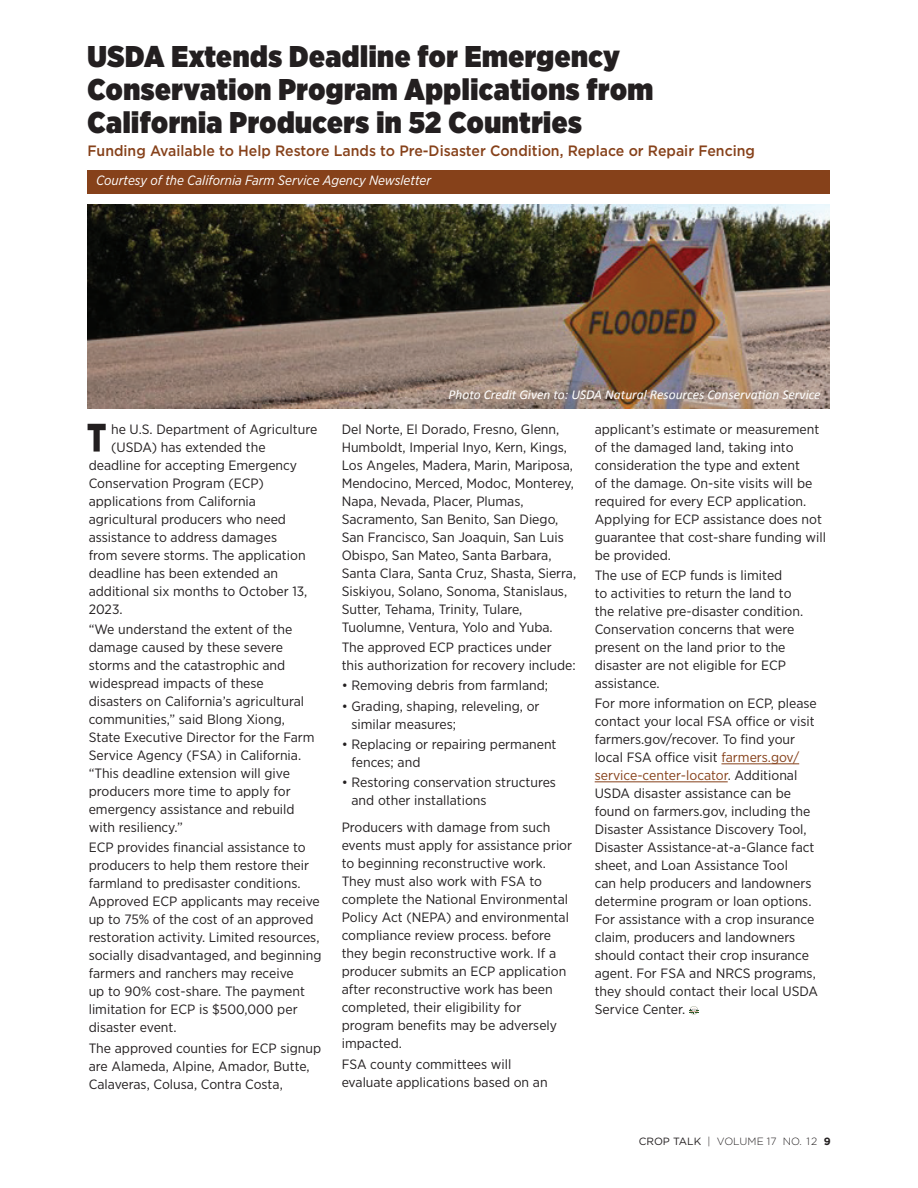
<style>
.page{position:relative;width:918px;height:1188px;background:#fff}
.page>*{position:absolute;margin:0;border:0;box-sizing:border-box;transform-origin:0 0}
.t1{font:900 30px/33px "Gotham Narrow";letter-spacing:.02em;color:#231f20}
.t2{font:500 15px "Gotham";color:#86411a;scale:.94 1}
.t3{font:13.5px/18px "Gotham Narrow";color:#231f20;scale:1.05 1}
.t4{font:italic 13.5px "Calibri";color:#fff}
.t5{font:italic 13.5px "Gotham Narrow";color:#fff}
.t6{font:300 10.5px "Gotham";color:#231f20}
.s1{color:#86411a}
.s2{font-weight:400}
.s3{font-weight:700}
</style>
<div class="page">
<div style="left:87px;top:170px;width:743px;height:24px;background:#86411a"></div>
<hr style="left:721px;top:763px;width:78px;height:1px;background:#86411a">
<hr style="left:595px;top:781px;width:133px;height:1px;background:#86411a">
<img style="left:88px;top:204px;width:742px;height:204px">
<svg style="left:689px;top:1006px;width:10px;height:9px"></svg>
<svg style="left:88px;top:424px;width:18px;height:28px"></svg>
<h1 class="t1" style="left:88px;top:39px;width:567px">USDA Extends Deadline for Emergency<br>Conservation Program Applications from<br>California Producers in 52 Countries</h1>
<p class="t2" style="left:87px;top:141px;width:712px">Funding Available to Help Restore Lands to Pre-Disaster Condition, Replace or Repair Fencing</p>
<p class="t5" style="left:96px;top:172px;width:336px">Courtesy of the California Farm Service Agency Newsletter</p>
<p class="t4" style="left:449px;top:385px;width:374px">Photo Credit Given to: USDA Natural Resources Conservation Service</p>
<p class="t3" style="left:111px;top:420px;width:198px">he U.S. Department of Agriculture</p>
<p class="t3" style="left:111px;top:438px;width:149px">(USDA) has extended the</p>
<p class="t3" style="left:89px;top:456px;width:200px">deadline for accepting Emergency</p>
<p class="t3" style="left:89px;top:474px;width:168px">Conservation Program (ECP)</p>
<p class="t3" style="left:89px;top:492px;width:161px">applications from California</p>
<p class="t3" style="left:89px;top:510px;width:189px">agricultural producers who need</p>
<p class="t3" style="left:89px;top:528px;width:181px">assistance to address damages</p>
<p class="t3" style="left:89px;top:546px;width:208px">from severe storms. The application</p>
<p class="t3" style="left:89px;top:564px;width:182px">deadline has been extended an</p>
<p class="t3" style="left:89px;top:582px;width:210px">additional six months to October 13,</p>
<p class="t3" style="left:89px;top:600px;width:34px">2023.</p>
<p class="t3" style="left:89px;top:620px;width:217px">“We understand the extent of the damage caused by these severe storms and the catastrophic and widespread impacts of these disasters on California’s agricultural communities,” said Blong Xiong,<br>State Executive Director for the Farm<br>Service Agency (FSA) in California. “This deadline extension will give producers more time to apply for emergency assistance and rebuild with resiliency.”</p>
<p class="t3" style="left:89px;top:838px;width:223px">ECP provides financial assistance to producers to help them restore their farmland to predisaster conditions.<br>Approved ECP applicants may receive up to 75% of the cost of an approved restoration activity. Limited resources, socially disadvantaged, and beginning farmers and ranchers may receive<br>up to 90% cost-share. The payment limitation for ECP is $500,000 per disaster event.</p>
<p class="t3" style="left:89px;top:1039px;width:223px">The approved counties for ECP signup are Alameda, Alpine, Amador, Butte,<br>Calaveras, Colusa, Contra Costa,</p>
<p class="t3" style="left:342px;top:420px;width:225px">Del Norte, El Dorado, Fresno, Glenn, Humboldt, Imperial Inyo, Kern, Kings, Los Angeles, Madera, Marin, Mariposa, Mendocino, Merced, Modoc, Monterey, Napa, Nevada, Placer, Plumas, Sacramento, San Benito, San Diego, San Francisco, San Joaquin, San Luis Obispo, San Mateo, Santa Barbara, Santa Clara, Santa Cruz, Shasta, Sierra, Siskiyou, Solano, Sonoma, Stanislaus, Sutter, Tehama, Trinity, Tulare, Tuolumne, Ventura, Yolo and Yuba.</p>
<p class="t3" style="left:342px;top:638px;width:225px">The approved ECP practices under this authorization for recovery include:</p>
<p class="t3" style="left:342px;top:676px;width:198px">• Removing debris from farmland;</p>
<p class="t3" style="left:351px;top:697px;width:181px;text-indent:-10px">• Grading, shaping, releveling, or similar measures;</p>
<p class="t3" style="left:351px;top:735px;width:197px;text-indent:-10px">• Replacing or repairing permanent fences; and</p>
<p class="t3" style="left:351px;top:773px;width:196px;text-indent:-10px">• Restoring conservation structures and other installations</p>
<p class="t3" style="left:342px;top:818px;width:221px">Producers with damage from such events must apply for assistance prior to beginning reconstructive work.<br>They must also work with FSA to complete the National Environmental Policy Act (NEPA) and environmental compliance review process. before they begin reconstructive work. If a producer submits an ECP application after reconstructive work has been completed, their eligibility for program benefits may be adversely impacted.</p>
<p class="t3" style="left:342px;top:1055px;width:198px">FSA county committees will evaluate applications based on an</p>
<p class="t3" style="left:595px;top:420px;width:222px">applicant’s estimate or measurement of the damaged land, taking into consideration the type and extent<br>of the damage. On-site visits will be required for every ECP application.<br>Applying for ECP assistance does not guarantee that cost-share funding will be provided.</p>
<p class="t3" style="left:595px;top:566px;width:200px">The use of ECP funds is limited<br>to activities to return the land to the relative pre-disaster condition.<br>Conservation concerns that were present on the land prior to the disaster are not eligible for ECP assistance.</p>
<p class="t3" style="left:595px;top:694px;width:214px">For more information on ECP, please contact your local FSA office or visit farmers.gov/recover. To find your local FSA office visit <span class="s1">farmers.gov/ service-center-locator</span>. Additional USDA disaster assistance can be found on farmers.gov, including the Disaster Assistance Discovery Tool, Disaster Assistance-at-a-Glance fact sheet, and Loan Assistance Tool<br>can help producers and landowners determine program or loan options.<br>For assistance with a crop insurance claim, producers and landowners should contact their crop insurance agent. For FSA and NRCS programs, they should contact their local USDA Service Center.</p>
<p class="t6" style="left:639px;top:1135px;width:194px"><span class="s2">CROP TALK</span> | VOLUME 17 NO. 12 <span class="s3">9</span></p>
</div>
